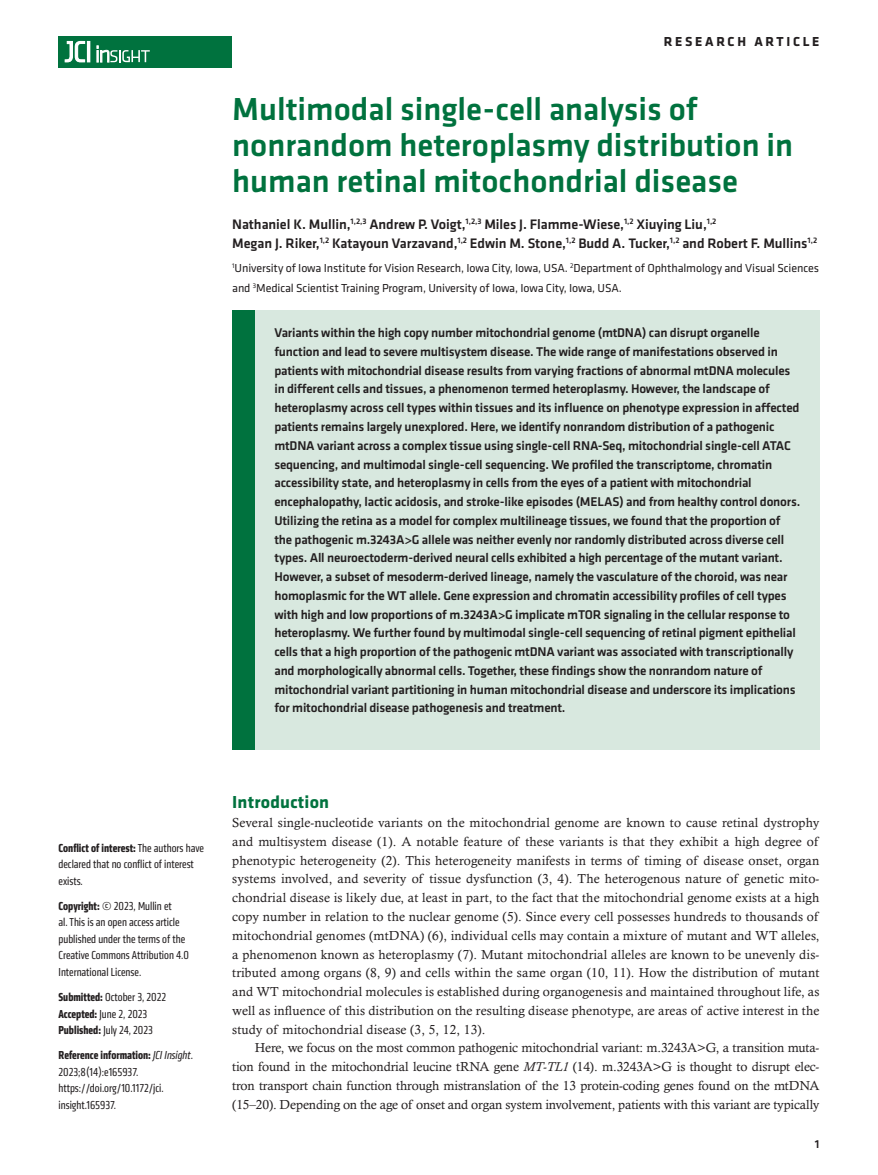
<style>
.page{position:relative;width:878px;height:1175px;background:#fff}
.page>*{position:absolute;margin:0;border:0;box-sizing:border-box;transform-origin:0 0}
.t1{font:500 33px/36px "Klavika Basic";color:#00723e}
.t2{font:700 18px "Klavika";letter-spacing:.01em;color:#00723e}
.t3{font:500 14.25px/19.5px "Klavika Basic";letter-spacing:-.005em;color:#231f20}
.t4{font:700 13.5px "Klavika Basic";letter-spacing:.2em;color:#231f20}
.t5{font:500 13.2px/18.8px "Klavika Basic";letter-spacing:-.015em;color:#231f20}
.t6{font:13.2px/18.8px "Calisto MT Std";letter-spacing:-.01em;color:#231f20;text-align:justify}
.t7{font:condensed 12px/16.5px "Klavika";color:#231f20}
.t8{font:12px/19.5px "Klavika";letter-spacing:-.01em;color:#231f20}
.t9{font:500 12px "Klavika Basic";color:#231f20}
.s1{font-weight:700}
.s2{font-style:italic}
</style>
<div class="page">
<div style="left:59px;top:36px;width:173px;height:31px;background:#00723e"></div>
<hr style="left:87px;top:41px;width:3px;height:21px;background:#fff">
<svg style="left:64px;top:41px;width:21px;height:22px"></svg>
<svg style="left:97px;top:46px;width:53px;height:16px"></svg>
<div style="left:232px;top:310px;width:587px;height:440px;background:#d8e8df"></div>
<div style="left:232px;top:310px;width:22px;height:440px;background:#00723e"></div>
<p class="t4" style="left:663px;top:32px;width:157px">RESEARCH ARTICLE</p>
<h1 class="t1" style="left:232px;top:91px;width:562px">Multimodal single-cell analysis of nonrandom heteroplasmy distribution in human retinal mitochondrial disease</h1>
<p class="t3" style="left:232px;top:214px;width:586px">Nathaniel K. Mullin,<sup>1,2,3</sup> Andrew P. Voigt,<sup>1,2,3</sup> Miles J. Flamme-Wiese,<sup>1,2</sup> Xiuying Liu,<sup>1,2<br></sup>Megan J. Riker,<sup>1,2</sup> Katayoun Varzavand,<sup>1,2</sup> Edwin M. Stone,<sup>1,2</sup> Budd A. Tucker,<sup>1,2</sup> and Robert F. Mullins<sup>1,2</sup></p>
<p class="t8" style="left:232px;top:258px;width:588px"><sup>1</sup>University of Iowa Institute for Vision Research, Iowa City, Iowa, USA. <sup>2</sup>Department of Ophthalmology and Visual Sciences and <sup>3</sup>Medical Scientist Training Program, University of Iowa, Iowa City, Iowa, USA.</p>
<p class="t5" style="left:274px;top:323px;width:527px">Variants within the high copy number mitochondrial genome (mtDNA) can disrupt organelle function and lead to severe multisystem disease. The wide range of manifestations observed in patients with mitochondrial disease results from varying fractions of abnormal mtDNA molecules in different cells and tissues, a phenomenon termed heteroplasmy. However, the landscape of heteroplasmy across cell types within tissues and its influence on phenotype expression in affected patients remains largely unexplored. Here, we identify nonrandom distribution of a pathogenic mtDNA variant across a complex tissue using single-cell RNA-Seq, mitochondrial single-cell ATAC sequencing, and multimodal single-cell sequencing. We profiled the transcriptome, chromatin accessibility state, and heteroplasmy in cells from the eyes of a patient with mitochondrial encephalopathy, lactic acidosis, and stroke-like episodes (MELAS) and from healthy control donors.<br>Utilizing the retina as a model for complex multilineage tissues, we found that the proportion of the pathogenic m.3243A&gt;G allele was neither evenly nor randomly distributed across diverse cell types. All neuroectoderm-derived neural cells exhibited a high percentage of the mutant variant.<br>However, a subset of mesoderm-derived lineage, namely the vasculature of the choroid, was near homoplasmic for the WT allele. Gene expression and chromatin accessibility profiles of cell types with high and low proportions of m.3243A&gt;G implicate mTOR signaling in the cellular response to heteroplasmy. We further found by multimodal single-cell sequencing of retinal pigment epithelial cells that a high proportion of the pathogenic mtDNA variant was associated with transcriptionally and morphologically abnormal cells. Together, these findings show the nonrandom nature of mitochondrial variant partitioning in human mitochondrial disease and underscore its implications for mitochondrial disease pathogenesis and treatment.</p>
<p class="t7" style="left:59px;top:839px;width:147px"><span class="s1">Conflict of interest:</span> The authors have declared that no conflict of interest exists.</p>
<p class="t7" style="left:59px;top:897px;width:132px"><span class="s1">Copyright:</span> © 2023, Mullin et<br>al. This is an open access article published under the terms of the<br>Creative Commons Attribution 4.0<br>International License.</p>
<p class="t7" style="left:59px;top:988px;width:109px"><span class="s1">Submitted:</span> October 3, 2022<br><span class="s1">Accepted:</span> June 2, 2023<br><span class="s1">Published:</span> July 24, 2023</p>
<p class="t7" style="left:59px;top:1046px;width:136px"><span class="s1">Reference information:</span> <span class="s2">JCI Insight</span>.<br>2023;8(14):e165937. https://doi.org/10.1172/jci. insight.165937.</p>
<h2 class="t2" style="left:232px;top:789px;width:98px">Introduction</h2>
<p class="t6" style="left:232px;top:813px;width:588px">Several single-nucleotide variants on the mitochondrial genome are known to cause retinal dystrophy and multisystem disease (1). A notable feature of these variants is that they exhibit a high degree of phenotypic heterogeneity (2). This heterogeneity manifests in terms of timing of disease onset, organ systems involved, and severity of tissue dysfunction (3, 4). The heterogenous nature of genetic mito&shy;chondrial disease is likely due, at least in part, to the fact that the mitochondrial genome exists at a high copy number in relation to the nuclear genome (5). Since every cell possesses hundreds to thousands of mitochondrial genomes (mtDNA) (6), individual cells may contain a mixture of mutant and WT alleles, a phenomenon known as heteroplasmy (7). Mutant mitochondrial alleles are known to be unevenly dis&shy;tributed among organs (8, 9) and cells within the same organ (10, 11). How the distribution of mutant and WT mitochondrial molecules is established during organogenesis and maintained throughout life, as well as influence of this distribution on the resulting disease phenotype, are areas of active interest in the study of mitochondrial disease (3, 5, 12, 13).</p>
<p class="t6" style="left:232px;top:1038px;width:588px;text-indent:22px">Here, we focus on the most common pathogenic mitochondrial variant: m.3243A&gt;G, a transition muta&shy;tion found in the mitochondrial leucine tRNA gene <span class="s2">MT-TL1</span> (14). m.3243A&gt;G is thought to disrupt elec&shy;tron transport chain function through mistranslation of the 13 protein-coding genes found on the mtDNA (15–20). Depending on the age of onset and organ system involvement, patients with this variant are typically</p>
<p class="t9" style="left:814px;top:1135px;width:6px">1</p>
</div>
